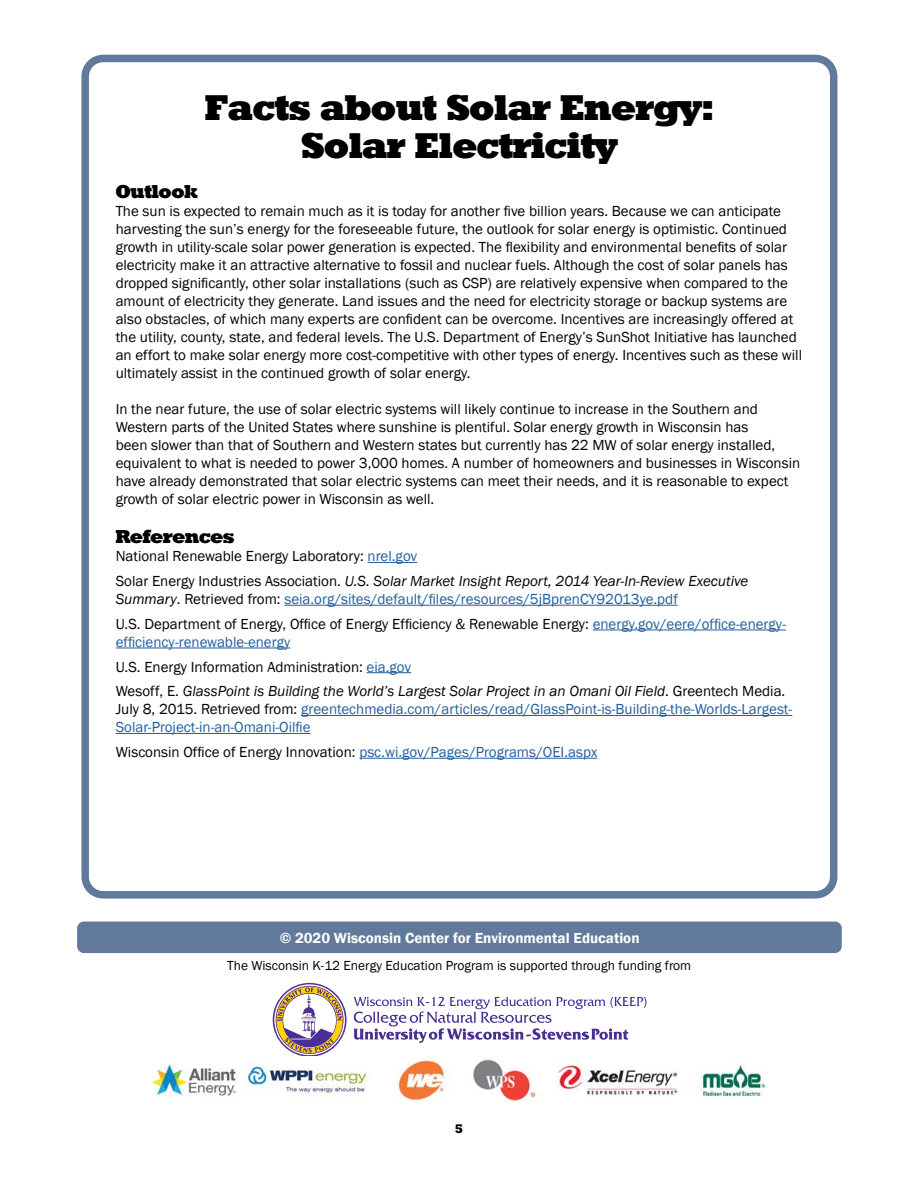
<style>
.page{position:relative;width:918px;height:1188px;background:#fff}
.page>*{position:absolute;margin:0;border:0;box-sizing:border-box;transform-origin:0 0}
.t1{font:34.5px/37.5px "Roland";color:#000;text-align:center}
.t2{font:18px "Roland";color:#000}
.t3{font:15px/18px "Franklin Gothic";color:#000}
.t4{font:15px/24.8px "Franklin Gothic";color:#215e9e}
.t5{font:italic 15px/24.8px "Franklin Gothic";color:#000}
.t6{font:600 15px "Franklin Gothic";color:#fff}
.t7{font:13.5px "Franklin Gothic";color:#000}
.t8{font:12px "Roland";color:#000}
.s1{color:#215e9e}
.s2{font-style:italic}
.s3{font-style:italic;color:#000}
.s4{color:#000}
.s5{font-style:normal;color:#215e9e}
.s6{font-style:normal}
</style>
<div class="page">
<div style="left:81px;top:55px;width:756px;height:844px;border:8px solid #617a9c;border-radius:18px"></div>
<div style="left:77px;top:922px;width:765px;height:31px;background:#617a9c;border-radius:7px"></div>
<svg style="left:353px;top:996px;width:294px;height:47px"></svg>
<svg style="left:273px;top:983px;width:74px;height:73px"></svg>
<img style="left:152px;top:1057px;width:615px;height:45px">
<hr style="left:368px;top:562px;width:49px;height:1px;background:#215e9e">
<hr style="left:284px;top:605px;width:394px;height:1px;background:#215e9e">
<hr style="left:593px;top:630px;width:193px;height:1px;background:#215e9e">
<hr style="left:116px;top:648px;width:174px;height:1px;background:#215e9e">
<hr style="left:367px;top:672px;width:44px;height:1px;background:#215e9e">
<hr style="left:301px;top:715px;width:491px;height:1px;background:#215e9e">
<hr style="left:116px;top:733px;width:195px;height:1px;background:#215e9e">
<hr style="left:359px;top:758px;width:238px;height:1px;background:#215e9e">
<h1 class="t1" style="left:205px;top:90px;width:510px">Facts about Solar Energy:<br>Solar Electricity</h1>
<p class="t2" style="left:116px;top:181px;width:83px">Outlook</p>
<p class="t3" style="left:116px;top:203px;width:688px">The sun is expected to remain much as it is today for another five billion years. Because we can anticipate harvesting the sun’s energy for the foreseeable future, the outlook for solar energy is optimistic. Continued growth in utility-scale solar power generation is expected. The flexibility and environmental benefits of solar electricity make it an attractive alternative to fossil and nuclear fuels. Although the cost of solar panels has dropped significantly, other solar installations (such as CSP) are relatively expensive when compared to the amount of electricity they generate. Land issues and the need for electricity storage or backup systems are also obstacles, of which many experts are confident can be overcome. Incentives are increasingly offered at the utility, county, state, and federal levels. The U.S. Department of Energy’s SunShot Initiative has launched an effort to make solar energy more cost-competitive with other types of energy. Incentives such as these will ultimately assist in the continued growth of solar energy.</p>
<p class="t3" style="left:116px;top:401px;width:686px">In the near future, the use of solar electric systems will likely continue to increase in the Southern and Western parts of the United States where sunshine is plentiful. Solar energy growth in Wisconsin has<br>been slower than that of Southern and Western states but currently has 22 MW of solar energy installed, equivalent to what is needed to power 3,000 homes. A number of homeowners and businesses in Wisconsin have already demonstrated that solar electric systems can meet their needs, and it is reasonable to expect growth of solar electric power in Wisconsin as well.</p>
<p class="t2" style="left:116px;top:526px;width:120px">References</p>
<p class="t3" style="left:116px;top:544px;width:634px;line-height:24.8px">National Renewable Energy Laboratory: <span class="s1">nrel.gov<br></span>Solar Energy Industries Association. <span class="s2">U.S. Solar Market Insight Report, 2014 Year-In-Review Executive</span></p>
<p class="t4" style="left:116px;top:587px;width:672px"><span class="s3">Summary</span><span class="s4">. Retrieved from:</span> seia.org/sites/default/files/resources/5jBprenCY92013ye.pdf<br><span class="s4">U.S. Department of Energy, Office of Energy Efficiency &amp; Renewable Energy:</span> energy.gov/eere/office-energy-</p>
<p class="t5" style="left:116px;top:630px;width:671px"><span class="s5">efficiency-renewable-energy<br></span><span class="s6">U.S. Energy Information Administration:</span> <span class="s5">eia.gov<br></span><span class="s6">Wesoff, E.</span> GlassPoint is Building the World’s Largest Solar Project in an Omani Oil Field<span class="s6">. Greentech Media.</span></p>
<p class="t4" style="left:116px;top:701px;width:678px;line-height:18px"><span class="s4">July 8, 2015. Retrieved from:</span> greentechmedia.com/articles/read/GlassPoint-is-Building-the-Worlds-Largest-<br>Solar-Project-in-an-Omani-Oilfie</p>
<p class="t3" style="left:116px;top:743px;width:483px">Wisconsin Office of Energy Innovation: <span class="s1">psc.wi.gov/Pages/Programs/OEI.aspx</span></p>
<p class="t6" style="left:280px;top:928px;width:361px">© 2020 Wisconsin Center for Environmental Education</p>
<p class="t7" style="left:227px;top:957px;width:465px">The Wisconsin K-12 Energy Education Program is supported through funding from</p>
<p class="t8" style="left:455px;top:1122px;width:9px">5</p>
</div>
